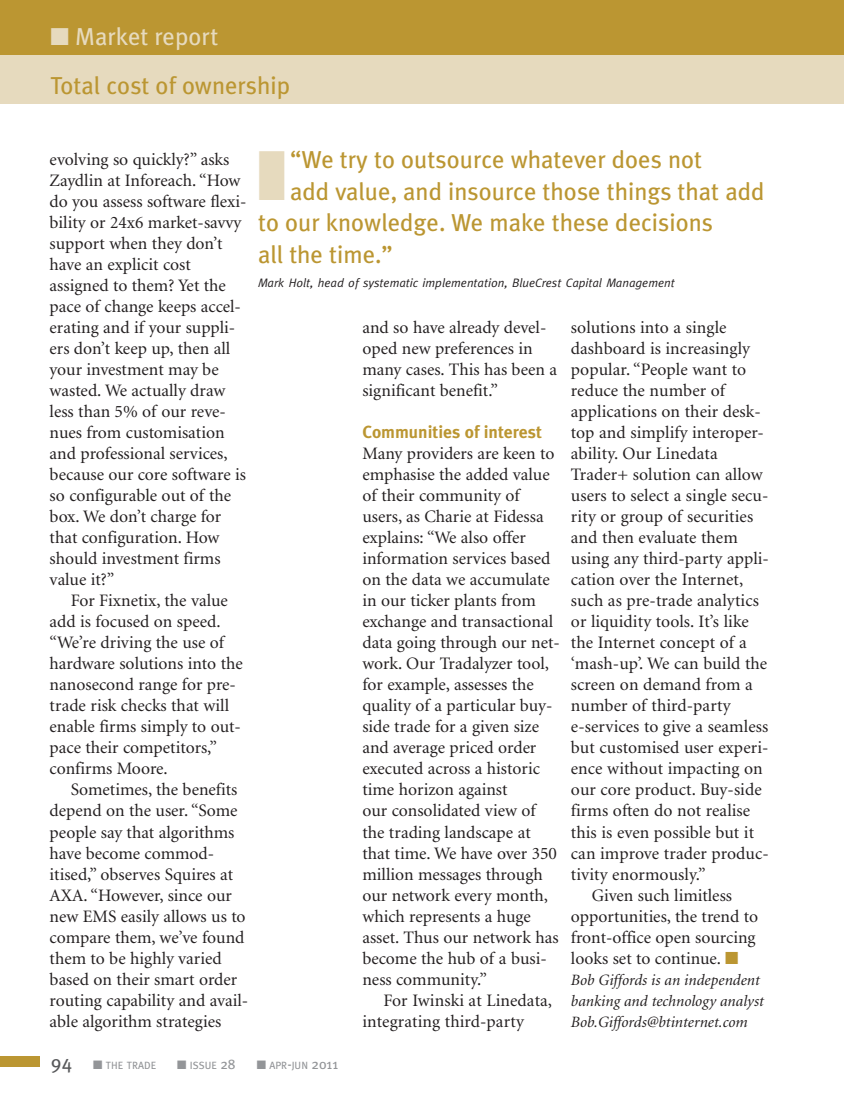
<style>
.page{position:relative;width:844px;height:1117px;background:#fff}
.page>*{position:absolute;margin:0;border:0;box-sizing:border-box;transform-origin:0 0}
.t1{font:24.5px "Meta Plus";color:#bb9632}
.t2{font:24.5px "Meta Plus";color:#e6dabe}
.t3{font:17.5px/21px "Minion";color:#231f20}
.t4{font:700 17.5px "Meta Plus";color:#bb9632}
.t5{font:italic 15.75px/21px "Minion";color:#231f20}
.t6{font:italic 12.25px "Meta";color:#231f20}
.t7{font:10.5px "Meta Plus";color:#939598}
.s1{color:#e6dabe}
.s2{color:#bb9632}
.s3{font-size:19.25px;color:#57585a}
.s4{font-size:14px}
</style>
<div class="page">
<div style="left:0;top:1055px;width:40px;height:11px;background:#bb9632"></div>
<div style="left:0;top:45px;width:843px;height:59px;background:#e6dabe"></div>
<div style="left:0;top:0;width:843px;height:55px;background:#bb9632"></div>
<h1 class="t2" style="left:50px;top:22px;width:169px">■ Market report</h1>
<h1 class="t1" style="left:50px;top:72px;width:241px">Total cost of ownership</h1>
<p class="t3" style="left:50px;top:149px;width:198px">evolving so quickly?” asks<br>Zaydlin at Inforeach. “How do you assess software flexi&shy;bility or 24x6 market-savvy support when they don’t have an explicit cost assigned to them? Yet the pace of change keeps accel&shy;erating and if your suppli&shy;ers don’t keep up, then all your investment may be wasted. We actually draw less than 5% of our reve&shy;nues from customisation and professional services, because our core software is so configurable out of the box. We don’t charge for that configuration. How should investment firms value it?”</p>
<p class="t3" style="left:50px;top:590px;width:195px;text-indent:21px">For Fixnetix, the value add is focused on speed. “We’re driving the use of hardware solutions into the nanosecond range for pre&shy;trade risk checks that will enable firms simply to out&shy;pace their competitors,” confirms Moore.</p>
<p class="t3" style="left:50px;top:779px;width:200px;text-indent:21px">Sometimes, the benefits depend on the user. “Some people say that algorithms have become commod&shy;itised,” observes Squires at<br>AXA. “However, since our new EMS easily allows us to compare them, we’ve found them to be highly varied based on their smart order routing capability and avail&shy;able algorithm strategies</p>
<h1 class="t1" style="left:258px;top:145px;width:445px"><span class="s1">■</span> “We try to outsource whatever does not</h1>
<h1 class="t1" style="left:290px;top:177px;width:476px">add value, and insource those things that add</h1>
<h1 class="t1" style="left:258px;top:208px;width:456px">to our knowledge. We make these decisions</h1>
<h1 class="t1" style="left:258px;top:240px;width:136px">all the time.”</h1>
<p class="t6" style="left:258px;top:275px;width:418px">Mark Holt, head of systematic implementation, BlueCrest Capital Management</p>
<p class="t3" style="left:362px;top:317px;width:196px">and so have already devel&shy;oped new preferences in many cases. This has been a significant benefit.”</p>
<p class="t4" style="left:362px;top:422px;width:181px">Communities of interest</p>
<p class="t3" style="left:362px;top:443px;width:199px">Many providers are keen to emphasise the added value of their community of users, as Charie at Fidessa explains: “We also offer information services based on the data we accumulate in our ticker plants from exchange and transactional data going through our net&shy;work. Our Tradalyzer tool, for example, assesses the quality of a particular buy&shy;side trade for a given size and average priced order executed across a historic time horizon against<br>our consolidated view of the trading landscape at that time. We have over 350 million messages through our network every month, which represents a huge asset. Thus our network has become the hub of a busi&shy;ness community.”</p>
<p class="t3" style="left:362px;top:989px;width:191px;text-indent:21px">For Iwinski at Linedata, integrating third-party</p>
<p class="t3" style="left:570px;top:317px;width:157px">solutions into a single</p>
<p class="t3" style="left:570px;top:338px;width:181px">dashboard is increasingly</p>
<p class="t3" style="left:570px;top:359px;width:177px">popular. “People want to</p>
<p class="t3" style="left:570px;top:380px;width:155px">reduce the number of</p>
<p class="t3" style="left:570px;top:401px;width:191px">applications on their desk-</p>
<p class="t3" style="left:570px;top:422px;width:194px">top and simplify interoper-</p>
<p class="t3" style="left:570px;top:443px;width:148px">ability. Our Linedata</p>
<p class="t3" style="left:570px;top:464px;width:193px">Trader+ solution can allow</p>
<p class="t3" style="left:570px;top:485px;width:199px">users to select a single secu-</p>
<p class="t3" style="left:570px;top:506px;width:184px">rity or group of securities</p>
<p class="t3" style="left:570px;top:527px;width:168px">and then evaluate them</p>
<p class="t3" style="left:570px;top:548px;width:199px">using any third-party appli-</p>
<p class="t3" style="left:570px;top:569px;width:174px">cation over the Internet,</p>
<p class="t3" style="left:570px;top:590px;width:189px">such as pre-trade analytics</p>
<p class="t3" style="left:570px;top:611px;width:179px">or liquidity tools. It’s like</p>
<p class="t3" style="left:570px;top:632px;width:177px">the Internet concept of a</p>
<p class="t3" style="left:570px;top:653px;width:198px">‘mash-up’. We can build the</p>
<p class="t3" style="left:570px;top:674px;width:183px">screen on demand from a</p>
<p class="t3" style="left:570px;top:695px;width:161px">number of third-party</p>
<p class="t3" style="left:570px;top:716px;width:199px">e-services to give a seamless</p>
<p class="t3" style="left:570px;top:737px;width:199px">but customised user experi-</p>
<p class="t3" style="left:570px;top:758px;width:193px">ence without impacting on</p>
<p class="t3" style="left:570px;top:779px;width:192px">our core product. Buy-side</p>
<p class="t3" style="left:570px;top:800px;width:181px">firms often do not realise</p>
<p class="t3" style="left:570px;top:821px;width:184px">this is even possible but it</p>
<p class="t3" style="left:570px;top:842px;width:199px">can improve trader produc-</p>
<p class="t3" style="left:570px;top:863px;width:136px">tivity enormously.”</p>
<p class="t3" style="left:591px;top:884px;width:142px">Given such limitless</p>
<p class="t3" style="left:570px;top:905px;width:189px">opportunities, the trend to</p>
<p class="t3" style="left:570px;top:926px;width:186px">front-office open sourcing</p>
<p class="t3" style="left:570px;top:947px;width:169px">looks set to continue. <span class="s2">■</span></p>
<p class="t5" style="left:570px;top:969px;width:194px">Bob Giffords is an independent banking and technology analyst<br>Bob.Giffords@btinternet.com</p>
<p class="t7" style="left:51px;top:1058px;width:106px"><span class="s3">94</span> ■ THE TRADE</p>
<p class="t7" style="left:177px;top:1058px;width:60px">■ ISSUE <span class="s4">28</span></p>
<p class="t7" style="left:256px;top:1058px;width:83px">■ APR<span class="s4">-</span>JUN <span class="s4">2011</span></p>
</div>
